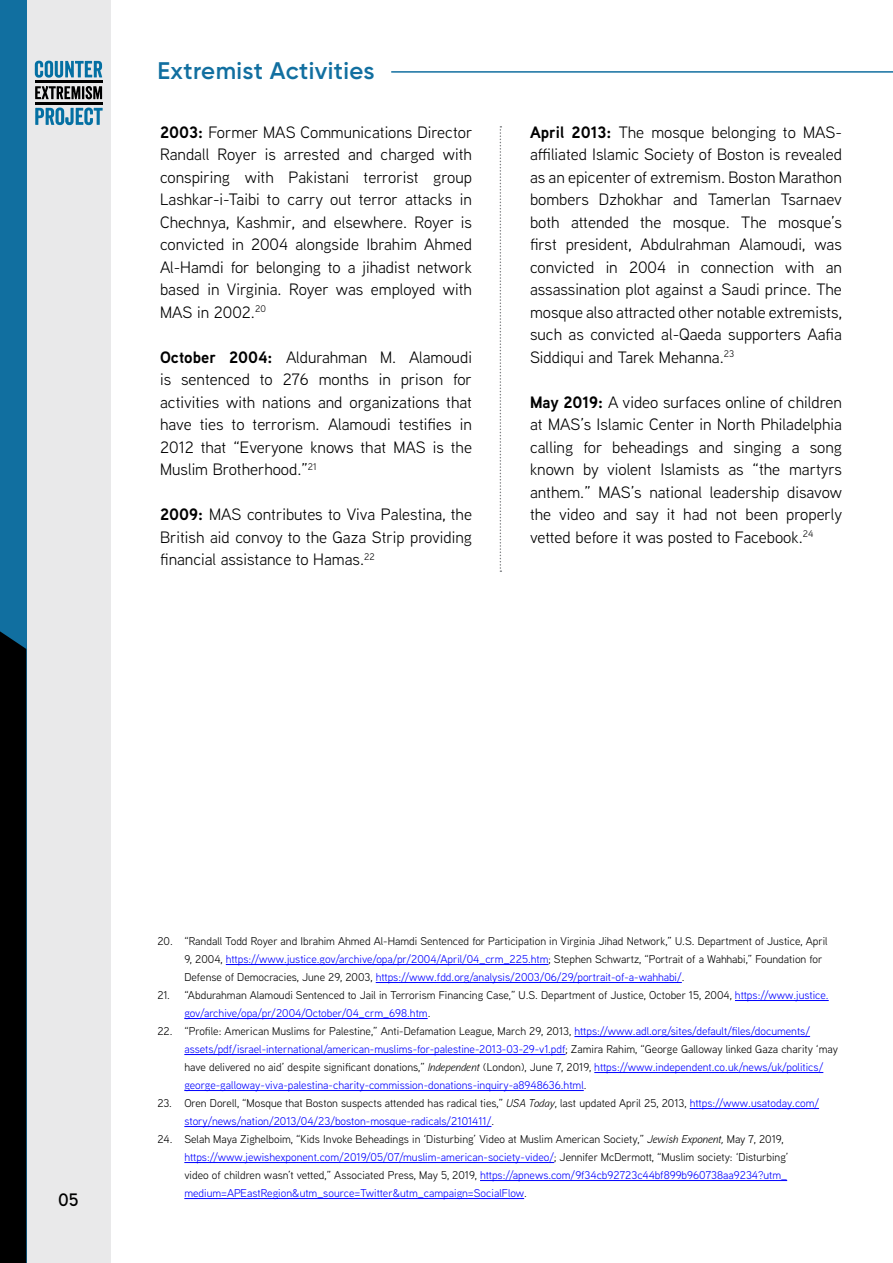
<style>
.page{position:relative;width:893px;height:1263px;background:#fff}
.page>*{position:absolute;margin:0;border:0;box-sizing:border-box;transform-origin:0 0}
.t1{font:600 24px "Gilroy";letter-spacing:.02em;color:#116fa0}
.t2{font:600 18px "Aaux Next";color:#000}
.t3{font:16.5px/22.5px "Aaux Next";color:#000;text-align:justify}
.t4{font:11.25px/18px "Aaux Next";color:#000}
.t5{font:11.25px/18px "Aaux Next";color:#00f}
.s1{font-weight:700}
.s2{color:#00f}
.s3{color:#000}
.s4{font-style:italic;color:#000}
.s5{font-style:italic}
</style>
<div class="page">
<div style="left:0;top:0;width:111px;height:1263px;background:#e9e9ea"></div>
<div style="left:0;top:0;width:26px;height:1263px;background:#116fa0"></div>
<div style="left:0;top:631px;width:26px;height:632px;background:#000"></div>
<hr style="left:35px;top:80px;width:68px;height:3px;background:#000">
<hr style="left:35px;top:102px;width:68px;height:3px;background:#000">
<svg style="left:35px;top:108px;width:68px;height:17px"></svg>
<svg style="left:35px;top:86px;width:67px;height:13px"></svg>
<svg style="left:35px;top:61px;width:67px;height:17px"></svg>
<hr style="left:391px;top:71px;width:502px;height:2px;background:#116fa0">
<svg style="left:500px;top:126px;width:1px;height:446px"></svg>
<hr style="left:226px;top:964px;width:322px;height:1px;background:#00f">
<hr style="left:376px;top:982px;width:306px;height:1px;background:#00f">
<hr style="left:735px;top:1000px;width:94px;height:1px;background:#00f">
<hr style="left:184px;top:1018px;width:244px;height:1px;background:#00f">
<hr style="left:574px;top:1036px;width:236px;height:1px;background:#00f">
<hr style="left:184px;top:1054px;width:381px;height:1px;background:#00f">
<hr style="left:594px;top:1072px;width:229px;height:1px;background:#00f">
<hr style="left:184px;top:1090px;width:400px;height:1px;background:#00f">
<hr style="left:690px;top:1108px;width:129px;height:1px;background:#00f">
<hr style="left:184px;top:1126px;width:307px;height:1px;background:#00f">
<hr style="left:184px;top:1162px;width:370px;height:1px;background:#00f">
<hr style="left:480px;top:1180px;width:307px;height:1px;background:#00f">
<hr style="left:184px;top:1198px;width:340px;height:1px;background:#00f">
<h1 class="t1" style="left:157px;top:55px;width:219px">Extremist Activities</h1>
<p class="t3" style="left:160px;top:120px;width:314px"><span class="s1">2003:</span> Former MAS Communications Director Randall Royer is arrested and charged with conspiring with Pakistani terrorist group Lashkar-i-Taibi to carry out terror attacks in Chechnya, Kashmir, and elsewhere. Royer is convicted in 2004 alongside Ibrahim Ahmed Al-Hamdi for belonging to a jihadist network based in Virginia. Royer was employed with MAS in 2002.<sup>20</sup></p>
<p class="t3" style="left:160px;top:345px;width:313px"><span class="s1">October 2004:</span> Aldurahman M. Alamoudi is sentenced to 276 months in prison for activities with nations and organizations that have ties to terrorism. Alamoudi testifies in 2012 that “Everyone knows that MAS is the Muslim Brotherhood.”<sup>21</sup></p>
<p class="t3" style="left:160px;top:503px;width:313px"><span class="s1">2009:</span> MAS contributes to Viva Palestina, the British aid convoy to the Gaza Strip providing financial assistance to Hamas.<sup>22</sup></p>
<p class="t3" style="left:530px;top:120px;width:313px"><span class="s1">April 2013:</span> The mosque belonging to MAS&shy;affiliated Islamic Society of Boston is revealed as an epicenter of extremism. Boston Marathon bombers Dzhokhar and Tamerlan Tsarnaev both attended the mosque. The mosque’s first president, Abdulrahman Alamoudi, was convicted in 2004 in connection with an assassination plot against a Saudi prince. The mosque also attracted other notable extremists, such as convicted al-Qaeda supporters Aafia Siddiqui and Tarek Mehanna.<sup>23</sup></p>
<p class="t3" style="left:530px;top:390px;width:314px"><span class="s1">May 2019:</span> A video surfaces online of children at MAS’s Islamic Center in North Philadelphia calling for beheadings and singing a song known by violent Islamists as “the martyrs anthem.” MAS’s national leadership disavow the video and say it had not been properly vetted before it was posted to Facebook.<sup>24</sup></p>
<p class="t2" style="left:58px;top:1187px;width:22px">05</p>
<p class="t4" style="left:184px;top:932px;width:645px;text-indent:-27px">20. “Randall Todd Royer and Ibrahim Ahmed Al-Hamdi Sentenced for Participation in Virginia Jihad Network,” U.S. Department of Justice, April<br>9, 2004, <span class="s2">https://www.justice.gov/archive/opa/pr/2004/April/04_crm_225.htm</span>; Stephen Schwartz, “Portrait of a Wahhabi,” Foundation for<br>Defense of Democracies, June 29, 2003, <span class="s2">https://www.fdd.org/analysis/2003/06/29/portrait-of-a-wahhabi/</span>.</p>
<p class="t4" style="left:184px;top:986px;width:646px;text-indent:-27px">21. “Abdurahman Alamoudi Sentenced to Jail in Terrorism Financing Case,” U.S. Department of Justice, October 15, 2004, <span class="s2">https://www.justice. gov/archive/opa/pr/2004/October/04_crm_698.htm</span>.</p>
<p class="t5" style="left:184px;top:1022px;width:655px;text-indent:-27px"><span class="s3">22. “Profile: American Muslims for Palestine,” Anti-Defamation League, March 29, 2013,</span> https://www.adl.org/sites/default/files/documents/ assets/pdf/israel-international/american-muslims-for-palestine-2013-03-29-v1.pdf<span class="s3">; Zamira Rahim, “George Galloway linked Gaza charity ‘may have delivered no aid’ despite significant donations,”</span> <span class="s4">Independent</span> <span class="s3">(London), June 7, 2019,</span> https://www.independent.co.uk/news/uk/politics/ george-galloway-viva-palestina-charity-commission-donations-inquiry-a8948636.html<span class="s3">.</span></p>
<p class="t4" style="left:184px;top:1094px;width:636px;text-indent:-27px">23. Oren Dorell, “Mosque that Boston suspects attended has radical ties,” <span class="s5">USA Today</span>, last updated April 25, 2013, <span class="s2">https://www.usatoday.com/ story/news/nation/2013/04/23/boston-mosque-radicals/2101411/</span>.</p>
<p class="t4" style="left:184px;top:1130px;width:606px;text-indent:-27px">24. Selah Maya Zighelboim, “Kids Invoke Beheadings in ‘Disturbing’ Video at Muslim American Society,” <span class="s5">Jewish Exponent,</span> May 7, 2019, <span class="s2">https://www.jewishexponent.com/2019/05/07/muslim-american-society-video/</span>; Jennifer McDermott, “Muslim society: ‘Disturbing’ video of children wasn’t vetted,” Associated Press, May 5, 2019, <span class="s2">https://apnews.com/9f34cb92723c44bf899b960738aa9234?utm_ medium=APEastRegion&amp;utm_source=Twitter&amp;utm_campaign=SocialFlow</span>.</p>
</div>
